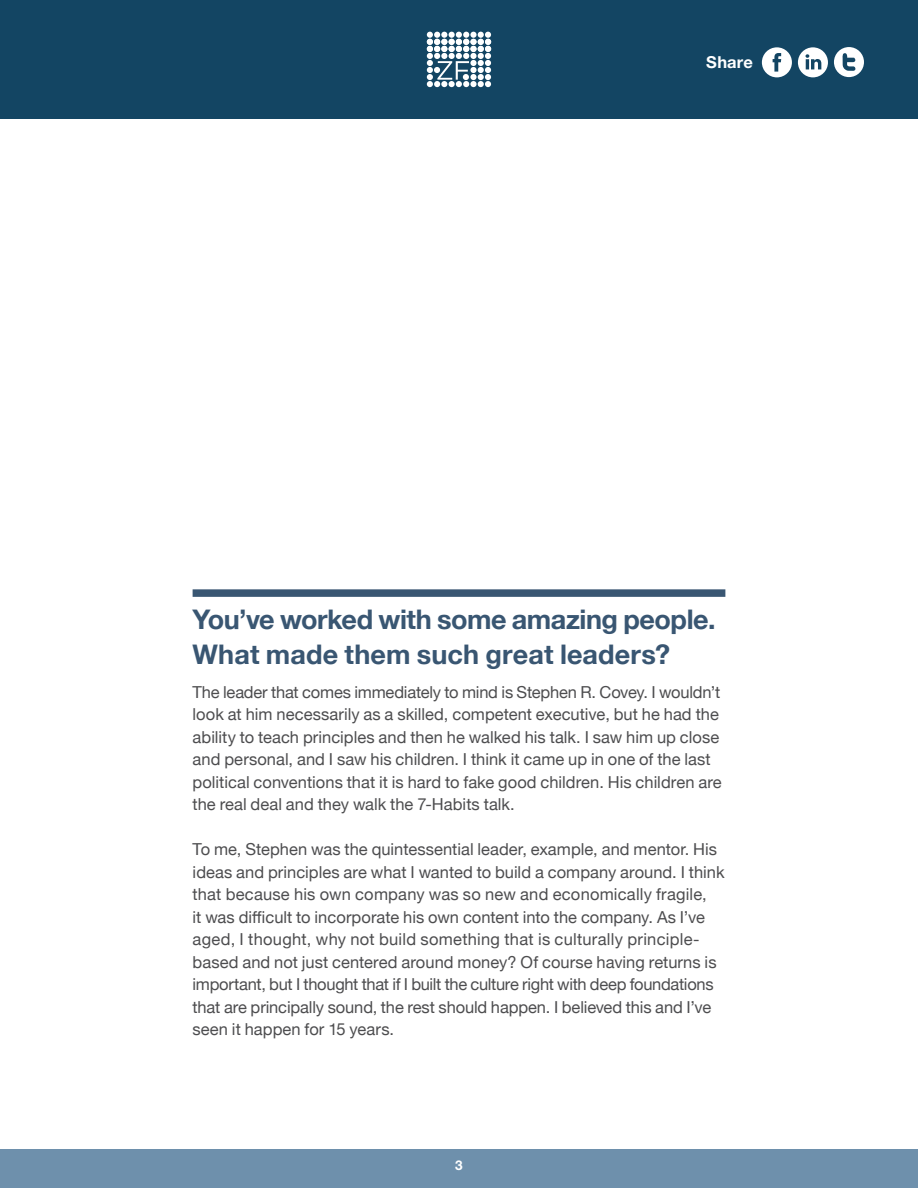
<style>
.page{position:relative;width:918px;height:1188px;background:#fff}
.page>*{position:absolute;margin:0;border:0;box-sizing:border-box;transform-origin:0 0}
.t1{font:700 27px/34.5px "Helvetica Neue";letter-spacing:-.015em;color:#395672}
.t2{font:16.5px/22.5px "Helvetica Neue";color:#4d4d4f}
.t3{font:700 16.5px "Helvetica Neue LT Std";letter-spacing:.015em;color:#fff}
.t4{font:700 13.5px "Helvetica Neue LT Std";color:#fff}
</style>
<div class="page">
<div style="left:0;top:0;width:918px;height:119px;background:#134563"></div>
<div style="left:0;top:1149px;width:918px;height:39px;background:#6e90ac"></div>
<div style="left:470px;top:53px;width:7px;height:6px;background:#fff;border-radius:50%"></div>
<div style="left:470px;top:60px;width:7px;height:6px;background:#fff;border-radius:50%"></div>
<div style="left:470px;top:67px;width:7px;height:6px;background:#fff;border-radius:50%"></div>
<div style="left:470px;top:39px;width:7px;height:6px;background:#fff;border-radius:50%"></div>
<div style="left:470px;top:46px;width:7px;height:6px;background:#fff;border-radius:50%"></div>
<div style="left:470px;top:32px;width:7px;height:6px;background:#fff;border-radius:50%"></div>
<div style="left:470px;top:74px;width:7px;height:6px;background:#fff;border-radius:50%"></div>
<div style="left:470px;top:81px;width:7px;height:6px;background:#fff;border-radius:50%"></div>
<svg style="left:478px;top:32px;width:13px;height:55px"></svg>
<svg style="left:427px;top:32px;width:42px;height:55px"></svg>
<svg style="left:798px;top:47px;width:30px;height:30px"></svg>
<svg style="left:834px;top:47px;width:30px;height:30px"></svg>
<svg style="left:762px;top:47px;width:30px;height:30px"></svg>
<div style="left:193px;top:589px;width:532px;height:8px;background:#395672"></div>
<p class="t3" style="left:706px;top:52px;width:48px">Share</p>
<h1 class="t1" style="left:193px;top:603px;width:524px">You’ve worked with some amazing people.<br>What made them such great leaders?</h1>
<p class="t2" style="left:193px;top:681px;width:531px">The leader that comes immediately to mind is Stephen R. Covey. I wouldn’t look at him necessarily as a skilled, competent executive, but he had the ability to teach principles and then he walked his talk. I saw him up close and personal, and I saw his children. I think it came up in one of the last political conventions that it is hard to fake good children. His children are the real deal and they walk the 7-Habits talk.</p>
<p class="t2" style="left:193px;top:839px;width:534px">To me, Stephen was the quintessential leader, example, and mentor. His ideas and principles are what I wanted to build a company around. I think that because his own company was so new and economically fragile,<br>it was difficult to incorporate his own content into the company. As I’ve aged, I thought, why not build something that is culturally principle&shy;based and not just centered around money? Of course having returns is important, but I thought that if I built the culture right with deep foundations that are principally sound, the rest should happen. I believed this and I’ve seen it happen for 15 years.</p>
<p class="t4" style="left:455px;top:1157px;width:9px">3</p>
</div>
